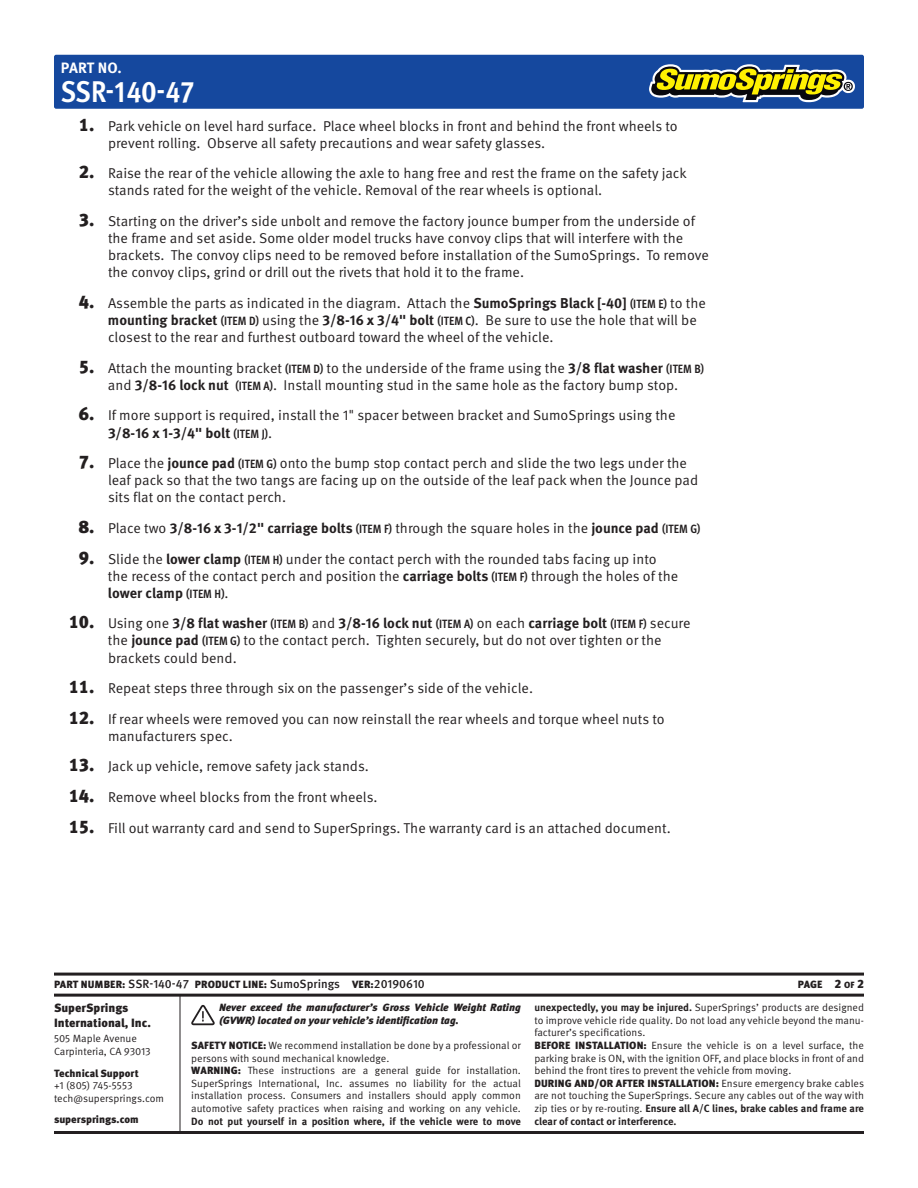
<style>
.page{position:relative;width:918px;height:1188px;background:#fff}
.page>*{position:absolute;margin:0;border:0;box-sizing:border-box;transform-origin:0 0}
.t1{font:700 condensed 30px "Meta Pro";color:#fff}
.t2{font:700 15px "Meta Pro";color:#fff}
.t3{font:14.25px/17.1px "Meta Pro Norm";color:#231f20}
.t4{font:700 14.25px "Meta Pro";color:#231f20}
.t5{font:500 12px "Meta Pro";color:#231f20}
.t6{font:900 12px/14.4px "Meta Pro";color:#231f20}
.t7{font:10.5px/12.6px "Meta Pro Norm";color:#231f20}
.t8{font:700 10.5px/12.6px "Meta Pro";color:#231f20}
.t9{font:italic 900 10.5px/12.6px "Meta Pro";color:#231f20}
.t10{font:900 10.5px "Meta Pro";color:#231f20}
.s1{font-family:"Meta Pro";font-weight:900;font-size:18px}
.s2{font-family:"Meta Pro";font-weight:700}
.s3{font-family:"Meta Pro";font-weight:700;font-stretch:condensed;font-size:12px}
.s4{font-stretch:condensed;font-size:12px}
.s5{font-family:"Meta Pro Norm";font-weight:400}
.s6{font-weight:900;font-size:18px}
.s7{font-weight:900;font-size:10.5px}
.s8{font-size:12px}
.s9{font-size:9px}
.s10{font-family:"Meta Pro";font-weight:900}
</style>
<div class="page">
<div style="left:54px;top:55px;width:810px;height:54px;background:#15489e;border-radius:2px"></div>
<hr style="left:54px;top:1131px;width:810px;height:3px;background:#231f20">
<hr style="left:180px;top:995px;width:1px;height:139px;background:#231f20">
<hr style="left:54px;top:973px;width:810px;height:3px;background:#231f20">
<hr style="left:54px;top:994px;width:810px;height:3px;background:#231f20">
<svg style="left:649px;top:64px;width:206px;height:38px"></svg>
<svg style="left:191px;top:1005px;width:24px;height:20px"></svg>
<p class="t2" style="left:61px;top:56px;width:62px">PART NO.</p>
<h1 class="t1" style="left:61px;top:68px;width:134px">SSR-140-47</h1>
<p class="t3" style="left:108px;top:116px;width:571px;text-indent:-29px"><span class="s1">1.</span> Park vehicle on level hard surface. Place wheel blocks in front and behind the front wheels to prevent rolling. Observe all safety precautions and wear safety glasses.</p>
<p class="t3" style="left:108px;top:164px;width:580px;text-indent:-29px"><span class="s1">2.</span> Raise the rear of the vehicle allowing the axle to hang free and rest the frame on the safety jack stands rated for the weight of the vehicle. Removal of the rear wheels is optional.</p>
<p class="t3" style="left:108px;top:212px;width:602px;text-indent:-29px"><span class="s1">3.</span> Starting on the driver’s side unbolt and remove the factory jounce bumper from the underside of the frame and set aside. Some older model trucks have convoy clips that will interfere with the brackets. The convoy clips need to be removed before installation of the SumoSprings. To remove the convoy clips, grind or drill out the rivets that hold it to the frame.</p>
<p class="t3" style="left:108px;top:294px;width:599px;text-indent:-29px"><span class="s1">4.</span> Assemble the parts as indicated in the diagram. Attach the <span class="s2">SumoSprings Black [-40]</span> <span class="s3">(ITEM E)</span> to the <span class="s2">mounting bracket</span> <span class="s3">(ITEM D)</span> using the <span class="s2">3/8-16 x 3/4" bolt</span> <span class="s3">(ITEM C)</span>. Be sure to use the hole that will be closest to the rear and furthest outboard toward the wheel of the vehicle.</p>
<p class="t3" style="left:79px;top:358px;width:627px;text-align:center"><span class="s1">5.</span> Attach the mounting bracket <span class="s3">(ITEM D)</span> to the underside of the frame using the <span class="s2">3/8 flat washer</span> <span class="s3">(ITEM B) </span>and <span class="s2">3/8-16 lock nut</span> <span class="s3">(ITEM A)</span>. Install mounting stud in the same hole as the factory bump stop.</p>
<p class="t3" style="left:79px;top:406px;width:598px"><span class="s1">6.</span> If more support is required, install the 1" spacer between bracket and SumoSprings using the</p>
<p class="t4" style="left:108px;top:421px;width:166px">3/8-16 x 1-3/4" bolt <span class="s4">(ITEM J)</span><span class="s5">.</span></p>
<p class="t3" style="left:108px;top:454px;width:592px;text-indent:-29px"><span class="s1">7.</span> Place the <span class="s2">jounce pad</span> <span class="s3">(ITEM G)</span> onto the bump stop contact perch and slide the two legs under the leaf pack so that the two tangs are facing up on the outside of the leaf pack when the Jounce pad sits flat on the contact perch.</p>
<p class="t4" style="left:79px;top:517px;width:623px"><span class="s6">8.</span> <span class="s5">Place two</span> 3/8-16 x 3-1/2" carriage bolts <span class="s4">(ITEM F)</span> <span class="s5">through the square holes in the</span> jounce pad <span class="s4">(ITEM G)</span></p>
<p class="t3" style="left:108px;top:549px;width:572px;text-indent:-29px"><span class="s1">9.</span> Slide the <span class="s2">lower clamp</span> <span class="s3">(ITEM H)</span> under the contact perch with the rounded tabs facing up into the recess of the contact perch and position the <span class="s2">carriage bolts</span> <span class="s3">(ITEM F)</span> through the holes of the</p>
<p class="t4" style="left:108px;top:582px;width:122px">lower clamp <span class="s4">(ITEM H)</span><span class="s5">.</span></p>
<p class="t4" style="left:69px;top:612px;width:623px"><span class="s6">10.</span> <span class="s5">Using one</span> 3/8 flat washer <span class="s4">(ITEM B)</span> <span class="s5">and</span> 3/8-16 lock nut <span class="s4">(ITEM A)</span> <span class="s5">on each</span> carriage bolt <span class="s4">(ITEM F)</span> <span class="s5">secure</span></p>
<p class="t3" style="left:108px;top:631px;width:555px">the <span class="s2">jounce pad</span> <span class="s3">(ITEM G)</span> to the contact perch. Tighten securely, but do not over tighten or the brackets could bend.</p>
<p class="t3" style="left:69px;top:679px;width:466px"><span class="s1">11.</span> Repeat steps three through six on the passenger’s side of the vehicle.</p>
<p class="t3" style="left:108px;top:709px;width:558px;text-indent:-39px"><span class="s1">12.</span> If rear wheels were removed you can now reinstall the rear wheels and torque wheel nuts to manufacturers spec.</p>
<p class="t3" style="left:69px;top:757px;width:302px"><span class="s1">13.</span> Jack up vehicle, remove safety jack stands.</p>
<p class="t3" style="left:69px;top:788px;width:310px"><span class="s1">14.</span> Remove wheel blocks from the front wheels.</p>
<p class="t3" style="left:69px;top:818px;width:604px"><span class="s1">15.</span> Fill out warranty card and send to SuperSprings. The warranty card is an attached document.</p>
<p class="t5" style="left:54px;top:975px;width:372px"><span class="s7">PART NUMBER:</span> SSR-140-47 <span class="s7">PRODUCT LINE:</span> SumoSprings <span class="s7">VER:</span>20190610</p>
<p class="t10" style="left:798px;top:976px;width:68px">PAGE <span class="s8">2</span> <span class="s9">OF</span> <span class="s8">2</span></p>
<p class="t6" style="left:54px;top:1000px;width:99px">SuperSprings<br>International, Inc.</p>
<p class="t7" style="left:54px;top:1032px;width:98px">505 Maple Avenue<br>Carpinteria, CA 93013</p>
<p class="t10" style="left:54px;top:1065px;width:86px">Technical Support</p>
<p class="t7" style="left:54px;top:1079px;width:112px">+1 (805) 745-5553 tech@supersprings.com</p>
<p class="t10" style="left:54px;top:1111px;width:86px">supersprings.com</p>
<p class="t9" style="left:219px;top:1001px;width:303px">Never exceed the manufacturer’s Gross Vehicle Weight Rating (GVWR) located on your vehicle’s identification tag.</p>
<p class="t7" style="left:191px;top:1038px;width:331px"><span class="s10">SAFETY NOTICE:</span> We recommend installation be done by a professional or persons with sound mechanical knowledge.<br><span class="s10">WARNING:</span> These instructions are a general guide for installation.<br>SuperSprings International, Inc. assumes no liability for the actual installation process. Consumers and installers should apply common automotive safety practices when raising and working on any vehicle.</p>
<p class="t8" style="left:191px;top:1114px;width:331px">Do not put yourself in a position where, if the vehicle were to move</p>
<p class="t7" style="left:534px;top:1001px;width:331px"><span class="s2">unexpectedly, you may be injured.</span> SuperSprings’ products are designed to improve vehicle ride quality. Do not load any vehicle beyond the manu&shy;facturer’s specifications.<br><span class="s10">BEFORE INSTALLATION:</span> Ensure the vehicle is on a level surface, the parking brake is ON, with the ignition OFF, and place blocks in front of and behind the front tires to prevent the vehicle from moving.</p>
<p class="t10" style="left:534px;top:1075px;width:331px">DURING AND/OR AFTER INSTALLATION: <span class="s5">Ensure emergency brake cables</span></p>
<p class="t7" style="left:534px;top:1089px;width:331px">are not touching the SuperSprings. Secure any cables out of the way with</p>
<p class="t8" style="left:534px;top:1101px;width:331px"><span class="s5">zip ties or by re-routing.</span> Ensure all A/C lines, brake cables and frame are clear of contact or interference.</p>
</div>
